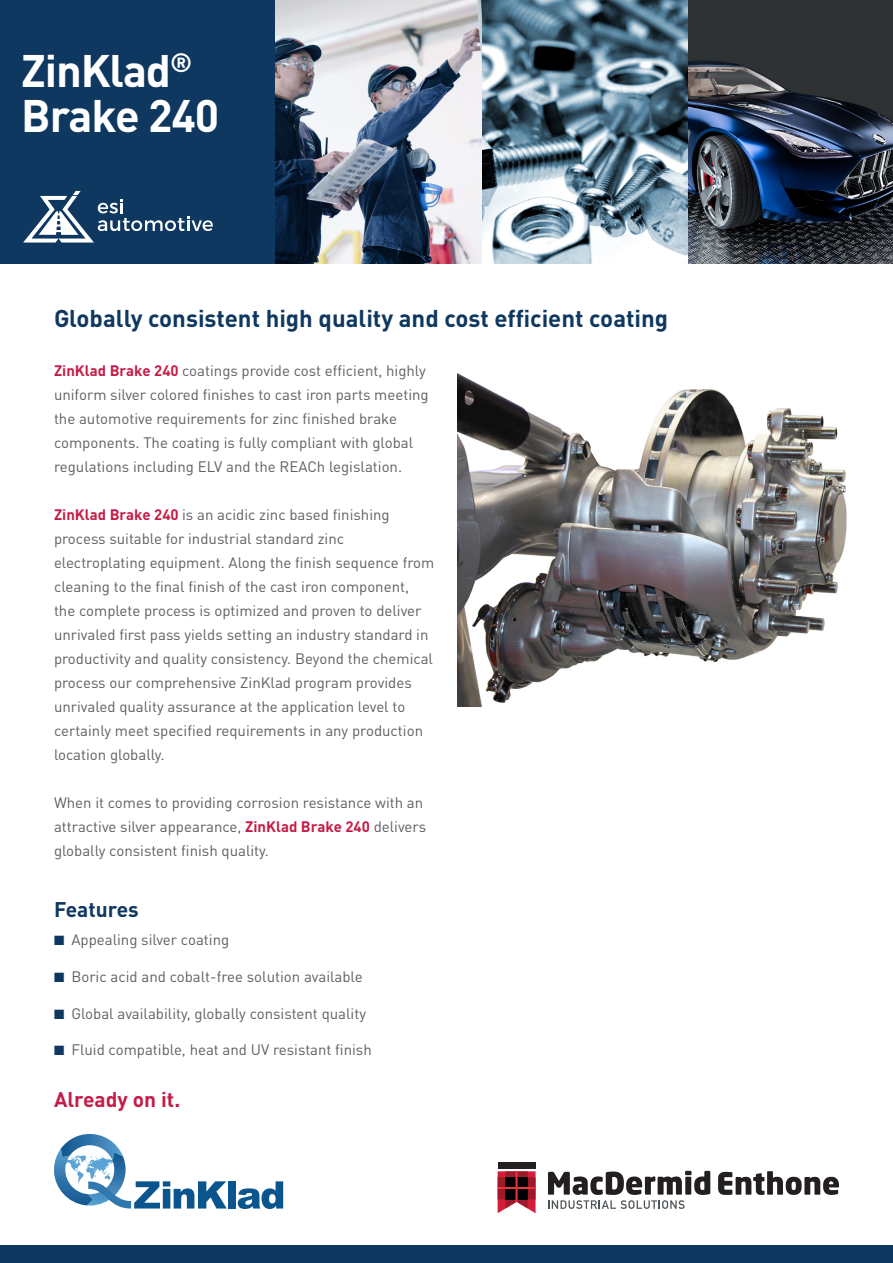
<style>
.page{position:relative;width:893px;height:1263px;background:#fff}
.page>*{position:absolute;margin:0;border:0;box-sizing:border-box;transform-origin:0 0}
.t1{font:700 45px "DIN Pro";letter-spacing:-.025em;color:#fff}
.Content_Headline_bol{font:700 24px "DIN Pro";color:#0f3860}
.t2{font:700 21px "DIN Pro";color:#c51c47}
.t3{font:700 21px "DIN Pro";color:#0f3860}
.Content_Product_text{font:15px/24px "DIN Pro";color:#5f5f62}
.Content_text_body_gr{font:15px/24px "DIN Pro";color:#5f5f62}
.s1{font-weight:700;color:#c51c47}
.s2{color:#0f3860}
</style>
<div class="page">
<div style="left:0;top:0;width:276px;height:263px;background:#0f3860"></div>
<svg style="left:23px;top:191px;width:190px;height:52px"></svg>
<div style="left:0;top:1246px;width:893px;height:17px;background:#0f3860"></div>
<svg style="left:498px;top:1171px;width:37px;height:42px;background:#8e343f"></svg>
<div style="left:498px;top:1162px;width:37px;height:6px;background:#231f20"></div>
<svg style="left:718px;top:1171px;width:121px;height:24px"></svg>
<svg style="left:548px;top:1171px;width:162px;height:38px"></svg>
<div style="left:228px;top:1181px;width:7px;height:27px;background:#0b558f"></div>
<svg style="left:238px;top:1181px;width:45px;height:28px"></svg>
<svg style="left:54px;top:1134px;width:173px;height:74px"></svg>
<img style="left:276px;top:0;width:617px;height:263px">
<img style="left:457px;top:373px;width:390px;height:334px">
<p class="t1" style="left:21px;top:40px;width:172px">ZinKlad<sup>®</sup></p>
<p class="t1" style="left:21px;top:85px;width:199px">Brake 240</p>
<p class="Content_Headline_bol" style="left:54px;top:302px;width:616px">Globally consistent high quality and cost efficient coating</p>
<p class="Content_Product_text" style="left:54px;top:357px;width:376px"><span class="s1">ZinKlad Brake 240</span> coatings provide cost efficient, highly uniform silver colored finishes to cast iron parts meeting the automotive requirements for zinc finished brake components. The coating is fully compliant with global regulations including ELV and the REACh legislation.</p>
<p class="Content_Product_text" style="left:54px;top:501px;width:382px"><span class="s1">ZinKlad Brake 240</span> is an acidic zinc based finishing process suitable for industrial standard zinc electroplating equipment. Along the finish sequence from cleaning to the final finish of the cast iron component,<br>the complete process is optimized and proven to deliver unrivaled first pass yields setting an industry standard in productivity and quality consistency. Beyond the chemical process our comprehensive ZinKlad program provides unrivaled quality assurance at the application level to certainly meet specified requirements in any production location globally.</p>
<p class="Content_text_body_gr" style="left:54px;top:789px;width:374px">When it comes to providing corrosion resistance with an attractive silver appearance, <span class="s1">ZinKlad Brake 240</span> delivers globally consistent finish quality.</p>
<p class="t3" style="left:54px;top:895px;width:86px">Features</p>
<p class="Content_Product_text" style="left:54px;top:927px;width:177px"><span class="s2">■</span> Appealing silver coating</p>
<p class="Content_Product_text" style="left:54px;top:964px;width:310px"><span class="s2">■</span> Boric acid and cobalt-free solution available</p>
<p class="Content_Product_text" style="left:54px;top:1001px;width:314px"><span class="s2">■</span> Global availability, globally consistent quality</p>
<p class="Content_Product_text" style="left:54px;top:1037px;width:319px"><span class="s2">■</span> Fluid compatible, heat and UV resistant finish</p>
<p class="t2" style="left:54px;top:1085px;width:128px">Already on it.</p>
</div>
